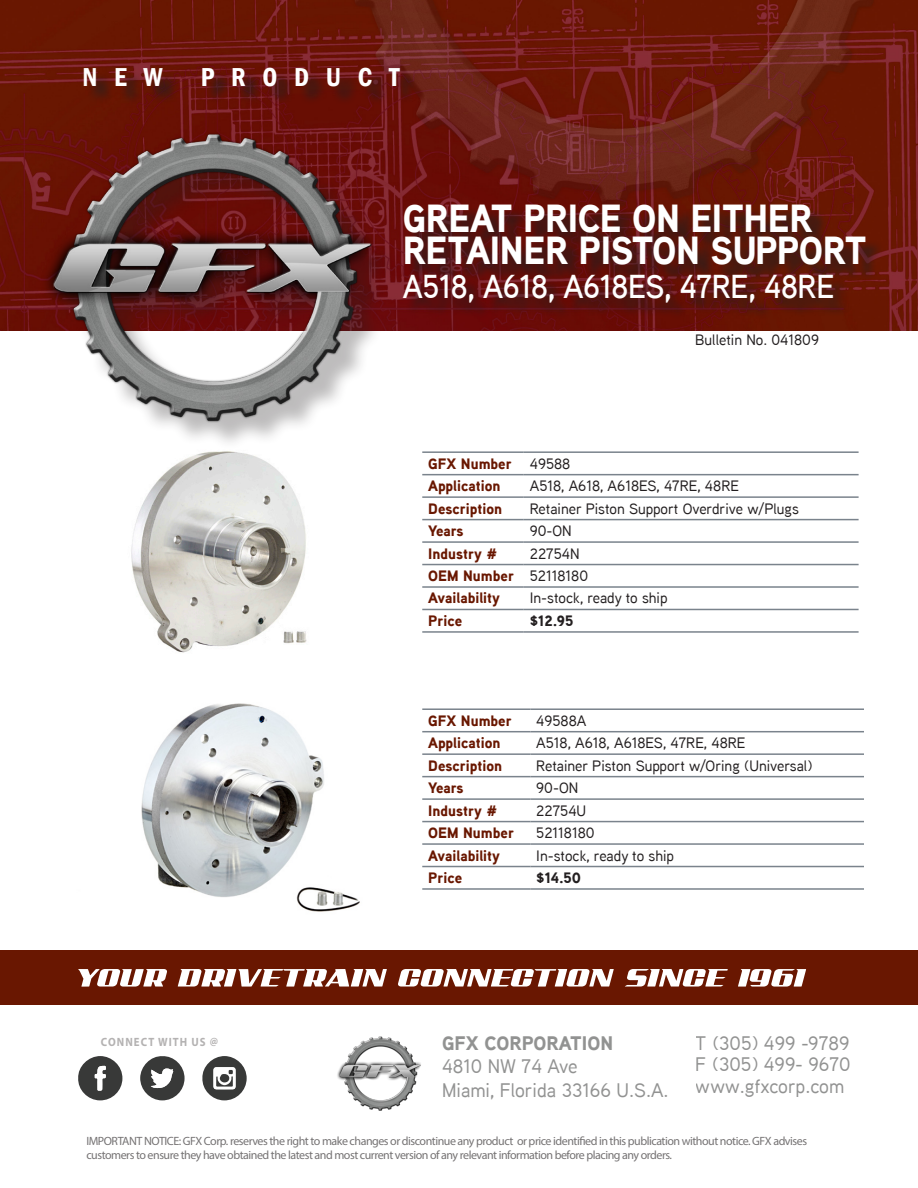
<style>
.page{position:relative;width:918px;height:1188px;background:#fff}
.page>*{position:absolute;margin:0;border:0;box-sizing:border-box;transform-origin:0 0}
.t1{font:900 39px/31.5px "Aaux Next";letter-spacing:-.01em;color:#fff;scale:.94 1}
.t2{font:600 33px "Aaux Next";letter-spacing:-.01em;color:#fff;scale:.94 1}
.t3{font:600 condensed 26.7px "Franklin Gothic";letter-spacing:.625em;color:#fff}
.t4{font:500 19.5px/21.5px "Aaux Next";color:#383938;text-align:justify}
.t5{font:900 19.5px "Aaux Next";color:#383938}
.t6{font:500 15px "Aaux Next";color:#231f20}
.t7{font:900 15px "Aaux Next";color:#691701}
.t8{font:900 15px "Aaux Next";color:#231f20}
.t9{font:12px/14.4px "Myriad Pro";letter-spacing:-.04em;color:#231f20}
.t10{font:700 12px "Myriad Pro";letter-spacing:.1em;color:#b4b2b2;scale:.9 1}
</style>
<div class="page">
<img style="left:0;top:0;width:918px;height:330px">
<div style="left:86px;top:71px;width:332px;height:34px;background:#231f20;opacity:.75"></div>
<svg style="left:78px;top:1056px;width:45px;height:45px"></svg>
<svg style="left:140px;top:1056px;width:45px;height:45px"></svg>
<svg style="left:202px;top:1056px;width:45px;height:45px"></svg>
<img style="left:337px;top:1036px;width:84px;height:74px">
<div style="left:406px;top:207px;width:478px;height:114px;background:#231f20;opacity:.75"></div>
<div style="left:0;top:950px;width:918px;height:55px;background:#691701"></div>
<svg style="left:78px;top:969px;width:728px;height:18px"></svg>
<hr style="left:422px;top:451px;width:102px;height:2px;background:#7a838c">
<hr style="left:524px;top:451px;width:335px;height:2px;background:#7a838c">
<hr style="left:422px;top:474px;width:102px;height:1px;background:#7a838c">
<hr style="left:524px;top:474px;width:335px;height:1px;background:#7a838c">
<hr style="left:422px;top:496px;width:102px;height:2px;background:#7a838c">
<hr style="left:524px;top:496px;width:335px;height:2px;background:#7a838c">
<hr style="left:422px;top:519px;width:102px;height:1px;background:#7a838c">
<hr style="left:524px;top:519px;width:335px;height:1px;background:#7a838c">
<hr style="left:422px;top:541px;width:102px;height:2px;background:#7a838c">
<hr style="left:524px;top:541px;width:335px;height:2px;background:#7a838c">
<hr style="left:422px;top:564px;width:102px;height:1px;background:#7a838c">
<hr style="left:524px;top:564px;width:335px;height:1px;background:#7a838c">
<hr style="left:422px;top:586px;width:102px;height:2px;background:#7a838c">
<hr style="left:524px;top:586px;width:335px;height:2px;background:#7a838c">
<hr style="left:422px;top:609px;width:102px;height:1px;background:#7a838c">
<hr style="left:524px;top:609px;width:335px;height:1px;background:#7a838c">
<hr style="left:422px;top:631px;width:102px;height:2px;background:#7a838c">
<hr style="left:524px;top:631px;width:335px;height:2px;background:#7a838c">
<hr style="left:422px;top:708px;width:108px;height:2px;background:#7a838c">
<hr style="left:530px;top:708px;width:334px;height:2px;background:#7a838c">
<hr style="left:422px;top:731px;width:108px;height:1px;background:#7a838c">
<hr style="left:530px;top:731px;width:334px;height:1px;background:#7a838c">
<hr style="left:422px;top:753px;width:108px;height:2px;background:#7a838c">
<hr style="left:530px;top:753px;width:334px;height:2px;background:#7a838c">
<hr style="left:422px;top:776px;width:108px;height:1px;background:#7a838c">
<hr style="left:530px;top:776px;width:334px;height:1px;background:#7a838c">
<hr style="left:422px;top:798px;width:108px;height:2px;background:#7a838c">
<hr style="left:530px;top:798px;width:334px;height:2px;background:#7a838c">
<hr style="left:422px;top:821px;width:108px;height:1px;background:#7a838c">
<hr style="left:530px;top:821px;width:334px;height:1px;background:#7a838c">
<hr style="left:422px;top:843px;width:108px;height:2px;background:#7a838c">
<hr style="left:530px;top:843px;width:334px;height:2px;background:#7a838c">
<hr style="left:422px;top:866px;width:108px;height:1px;background:#7a838c">
<hr style="left:530px;top:866px;width:334px;height:1px;background:#7a838c">
<hr style="left:422px;top:888px;width:108px;height:2px;background:#7a838c">
<hr style="left:530px;top:888px;width:334px;height:2px;background:#7a838c">
<img style="left:131px;top:451px;width:176px;height:202px">
<img style="left:141px;top:703px;width:219px;height:209px">
<div style="left:49px;top:138px;width:352px;height:313px;background:#231f20;opacity:.3"></div>
<img style="left:40px;top:132px;width:356px;height:291px">
<h3 class="t3" style="left:82px;top:59px;width:82px">NEW</h3>
<h3 class="t3" style="left:201px;top:59px;width:200px">PRODUCT</h3>
<p class="t1" style="left:403px;top:202px;width:495px">GREAT PRICE ON EITHER<br>RETAINER PISTON SUPPORT</p>
<p class="t2" style="left:403px;top:264px;width:461px">A518, A618, A618ES, 47RE, 48RE</p>
<p class="t6" style="left:695px;top:330px;width:125px">Bulletin No. 041809</p>
<p class="t7" style="left:428px;top:453px;width:85px">GFX Number</p>
<p class="t6" style="left:530px;top:453px;width:42px">49588</p>
<p class="t7" style="left:428px;top:475px;width:74px">Application</p>
<p class="t6" style="left:530px;top:476px;width:211px">A518, A618, A618ES, 47RE, 48RE</p>
<p class="t7" style="left:428px;top:498px;width:75px">Description</p>
<p class="t6" style="left:530px;top:498px;width:271px">Retainer Piston Support Overdrive w/Plugs</p>
<p class="t7" style="left:428px;top:520px;width:37px">Years</p>
<p class="t6" style="left:530px;top:521px;width:44px">90-ON</p>
<p class="t7" style="left:428px;top:543px;width:70px">Industry #</p>
<p class="t6" style="left:530px;top:543px;width:51px">22754N</p>
<p class="t7" style="left:428px;top:565px;width:87px">OEM Number</p>
<p class="t6" style="left:530px;top:566px;width:60px">52118180</p>
<p class="t7" style="left:428px;top:588px;width:73px">Availability</p>
<p class="t6" style="left:530px;top:588px;width:139px">In-stock, ready to ship</p>
<p class="t7" style="left:428px;top:610px;width:36px">Price</p>
<p class="t8" style="left:530px;top:610px;width:45px">$12.95</p>
<p class="t10" style="left:101px;top:1034px;width:132px">CONNECT WITH US @</p>
<p class="t7" style="left:428px;top:710px;width:85px">GFX Number</p>
<p class="t6" style="left:536px;top:710px;width:52px">49588A</p>
<p class="t7" style="left:428px;top:732px;width:74px">Application</p>
<p class="t6" style="left:536px;top:733px;width:211px">A518, A618, A618ES, 47RE, 48RE</p>
<p class="t7" style="left:428px;top:755px;width:75px">Description</p>
<p class="t6" style="left:536px;top:755px;width:278px">Retainer Piston Support w/Oring (Universal)</p>
<p class="t7" style="left:428px;top:777px;width:37px">Years</p>
<p class="t6" style="left:536px;top:778px;width:44px">90-ON</p>
<p class="t7" style="left:428px;top:800px;width:70px">Industry #</p>
<p class="t6" style="left:536px;top:800px;width:51px">22754U</p>
<p class="t7" style="left:428px;top:822px;width:87px">OEM Number</p>
<p class="t6" style="left:536px;top:823px;width:60px">52118180</p>
<p class="t7" style="left:428px;top:845px;width:73px">Availability</p>
<p class="t6" style="left:536px;top:845px;width:139px">In-stock, ready to ship</p>
<p class="t7" style="left:428px;top:867px;width:36px">Price</p>
<p class="t8" style="left:536px;top:867px;width:46px">$14.50</p>
<h3 class="t5" style="left:442px;top:1029px;width:172px">GFX CORPORATION</h3>
<h3 class="t4" style="left:442px;top:1054px;width:228px;line-height:23.4px">4810 NW 74 Ave<br>Miami, Florida 33166 U.S.A.</h3>
<h3 class="t4" style="left:696px;top:1032px;width:156px">T (305) 499 -9789<br>F (305) 499- 9670 www.gfxcorp.com</h3>
<p class="t9" style="left:86px;top:1133px;width:722px">IMPORTANT NOTICE: GFX Corp. reserves the right to make changes or discontinue any product or price identified in this publication without notice. GFX advises customers to ensure they have obtained the latest and most current version of any relevant information before placing any orders.</p>
</div>
